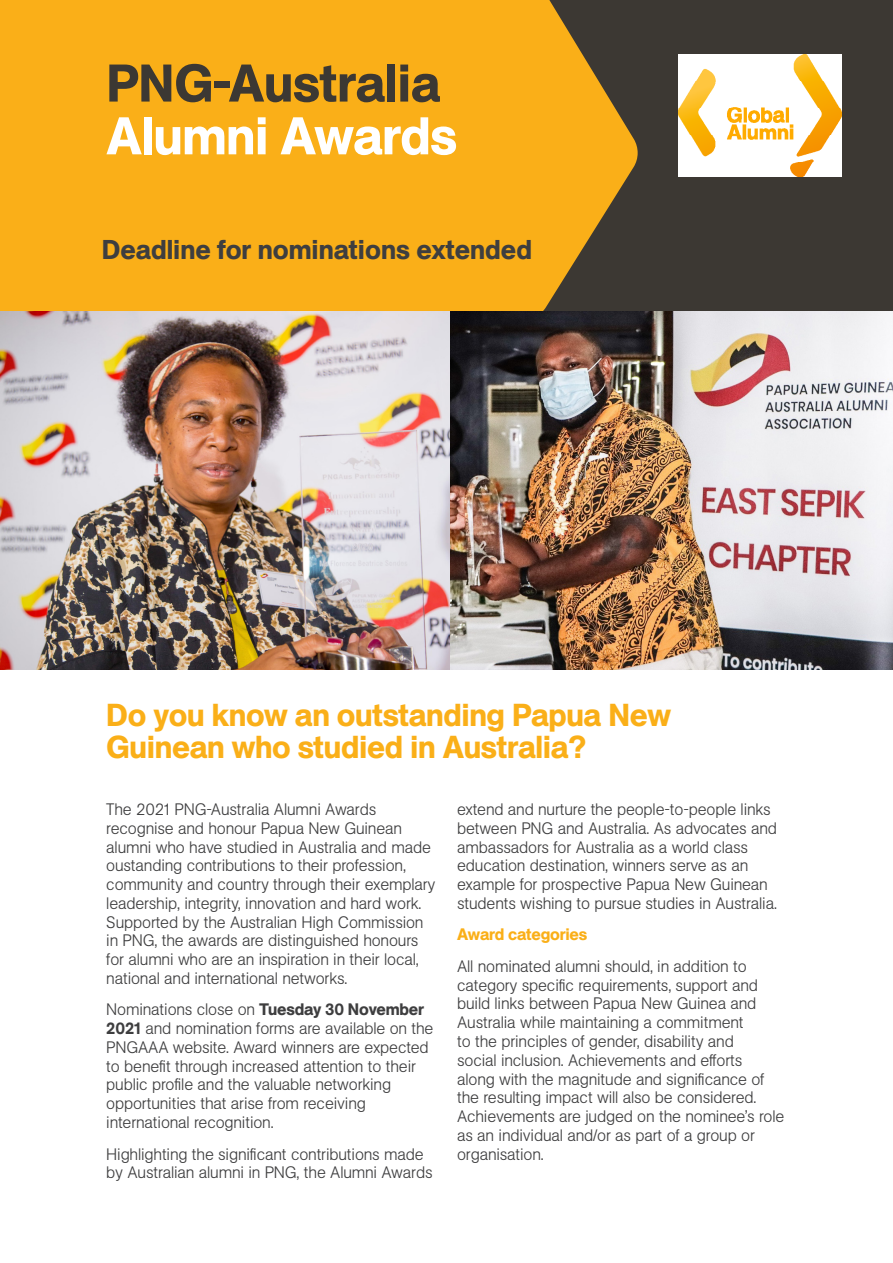
<style>
.page{position:relative;width:893px;height:1263px;background:#fff}
.page>*{position:absolute;margin:0;border:0;box-sizing:border-box;transform-origin:0 0}
.Head_1{font:500 52.5px "Unlimited Sans";letter-spacing:-.005em;color:#3c3833}
.Head_1-2{font:500 52.5px "Unlimited Sans";letter-spacing:-.01em;color:#fff}
.Head_2{font:500 31.5px/31.5px "Unlimited Sans";letter-spacing:-.01em;color:#faaf18}
.Table__body_before_b{font:500 27px "Unlimited Sans";color:#3e3e3f}
.Body{font:300 16.5px/18.8px "Unlimited Sans";letter-spacing:-.01em;color:#3e3e3f}
.Body-2{font:500 16.5px "Unlimited Sans";letter-spacing:-.01em;color:#faaf18}
.s1{font-weight:500}
</style>
<div class="page">
<div style="left:0;top:0;width:893px;height:310px;background:#3c3833"></div>
<div style="left:0;top:0;width:638px;height:310px;background:#faaf18"></div>
<img style="left:679px;top:54px;width:163px;height:123px">
<img style="left:1px;top:311px;width:892px;height:359px">
<p class="Head_1" style="left:106px;top:44px;width:336px">PNG-Australia</p>
<p class="Head_1-2" style="left:106px;top:97px;width:352px">Alumni Awards</p>
<p class="Table__body_before_b" style="left:102px;top:229px;width:432px">Deadline for nominations extended</p>
<p class="Head_2" style="left:106px;top:699px;width:566px">Do you know an outstanding Papua New<br>Guinean who studied in Australia?</p>
<p class="Body" style="left:106px;top:799px;width:331px">The 2021 PNG-Australia Alumni Awards recognise and honour Papua New Guinean alumni who have studied in Australia and made oustanding contributions to their profession, community and country through their exemplary leadership, integrity, innovation and hard work.<br>Supported by the Australian High Commission in PNG, the awards are distinguished honours for alumni who are an inspiration in their local, national and international networks.</p>
<p class="Body" style="left:106px;top:1000px;width:329px">Nominations close on <span class="s1">Tuesday 30 November 2021</span> and nomination forms are available on the PNGAAA website. Award winners are expected to benefit through increased attention to their public profile and the valuable networking opportunities that arise from receiving international recognition.</p>
<p class="Body" style="left:106px;top:1144px;width:328px">Highlighting the significant contributions made by Australian alumni in PNG, the Alumni Awards</p>
<p class="Body" style="left:457px;top:799px;width:321px">extend and nurture the people-to-people links between PNG and Australia. As advocates and ambassadors for Australia as a world class education destination, winners serve as an example for prospective Papua New Guinean students wishing to pursue studies in Australia.</p>
<p class="Body-2" style="left:457px;top:922px;width:132px">Award categories</p>
<p class="Body" style="left:457px;top:956px;width:329px">All nominated alumni should, in addition to category specific requirements, support and build links between Papua New Guinea and Australia while maintaining a commitment<br>to the principles of gender, disability and<br>social inclusion. Achievements and efforts<br>along with the magnitude and significance of the resulting impact will also be considered.<br>Achievements are judged on the nominee’s role as an individual and/or as part of a group or organisation.</p>
</div>
